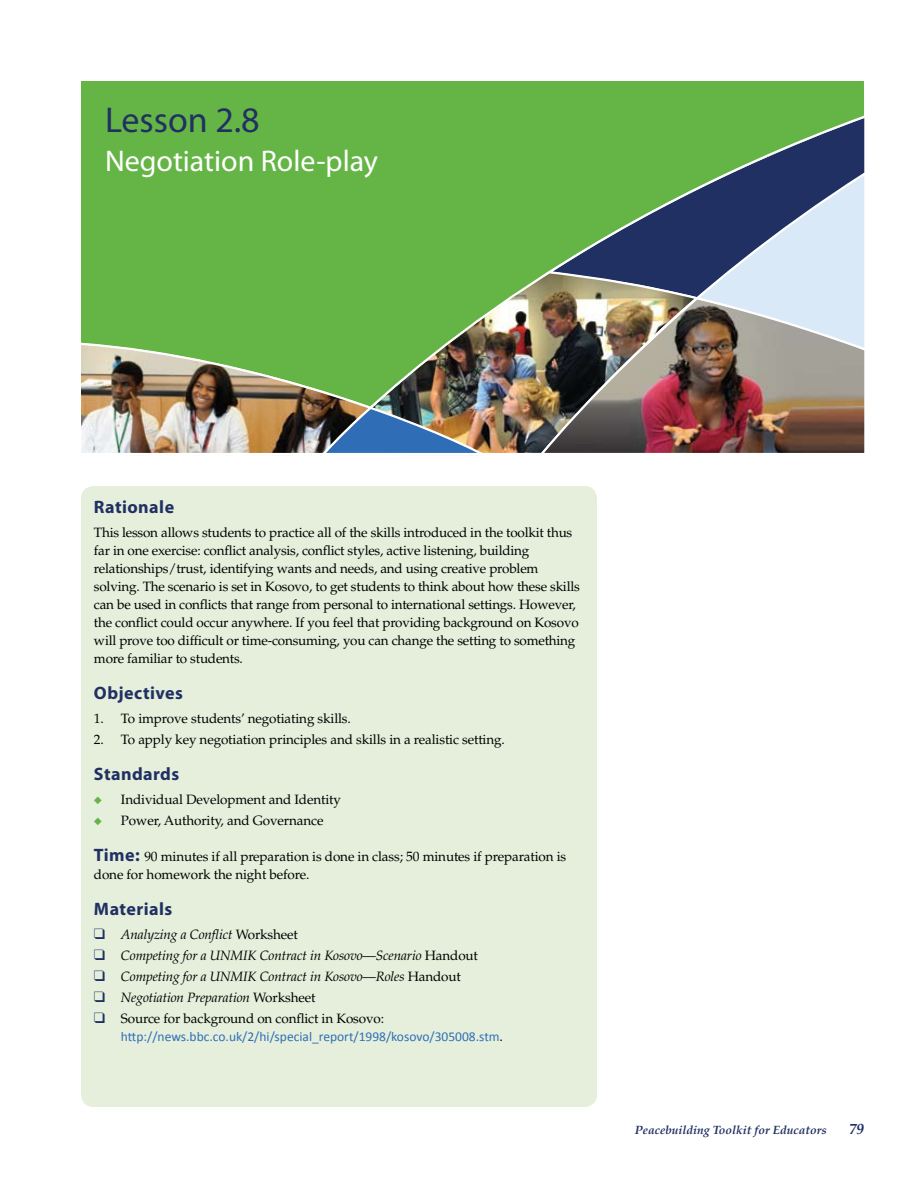
<style>
.page{position:relative;width:918px;height:1188px;background:#fff}
.page>*{position:absolute;margin:0;border:0;box-sizing:border-box;transform-origin:0 0}
.t1{font:36px "Myriad Pro";color:#203062}
.t2{font:30px "Myriad Pro";color:#fff}
.t3{font:700 18px "Myriad Pro";letter-spacing:.025em;color:#203062}
.t4{font:italic 700 15px "Palatino LT Std";color:#203062}
.t5{font:13.5px/18px "Palatino LT Std";letter-spacing:-.015em;color:#000}
.t6{font:italic 13.5px "Palatino LT Std";letter-spacing:-.01em;color:#000}
.t7{font:13.5px "Calibri";color:#2f6eb6}
.t8{font:italic 700 12px "Palatino LT Std";color:#203062}
.s1{color:#65b546}
.s2{font-family:"Myriad Pro";font-weight:700;font-size:18px;color:#203062}
.s3{color:#203062}
.s4{font-style:normal}
.s5{color:#000}
</style>
<div class="page">
<div style="left:82px;top:82px;width:781px;height:259px;background:#65b546"></div>
<svg style="left:320px;top:113px;width:543px;height:339px;background:#68a94d"></svg>
<img style="left:539px;top:170px;width:324px;height:282px">
<img style="left:82px;top:341px;width:405px;height:111px">
<div style="left:78px;top:78px;width:789px;height:378px;border:3px solid #fff"></div>
<svg style="left:78px;top:78px;width:789px;height:1px"></svg>
<div style="left:81px;top:486px;width:516px;height:621px;background:#e5efdc;border-radius:13px"></div>
<h1 class="t1" style="left:105px;top:98px;width:156px">Lesson 2.8</h1>
<h2 class="t2" style="left:105px;top:142px;width:275px">Negotiation Role-play</h2>
<h3 class="t3" style="left:94px;top:495px;width:82px">Rationale</h3>
<p class="t5" style="left:94px;top:524px;width:487px">This lesson allows students to practice all of the skills introduced in the toolkit thus far in one exercise: conflict analysis, conflict styles, active listening, building relationships/trust, identifying wants and needs, and using creative problem solving. The scenario is set in Kosovo, to get students to think about how these skills can be used in conflicts that range from personal to international settings. However, the conflict could occur anywhere. If you feel that providing background on Kosovo will prove too difficult or time-consuming, you can change the setting to something more familiar to students.</p>
<h3 class="t3" style="left:94px;top:681px;width:91px">Objectives</h3>
<p class="t5" style="left:94px;top:710px;width:258px">1. To improve students’ negotiating skills.</p>
<p class="t5" style="left:94px;top:731px;width:412px">2. To apply key negotiation principles and skills in a realistic setting.</p>
<h3 class="t3" style="left:94px;top:762px;width:87px">Standards</h3>
<p class="t5" style="left:94px;top:791px;width:249px"><span class="s1">◆</span> Individual Development and Identity</p>
<p class="t5" style="left:94px;top:812px;width:231px"><span class="s1">◆</span> Power, Authority, and Governance</p>
<p class="t5" style="left:94px;top:848px;width:474px"><span class="s2">Time:</span> 90 minutes if all preparation is done in class; 50 minutes if preparation is done for homework the night before.</p>
<h3 class="t3" style="left:94px;top:897px;width:80px">Materials</h3>
<p class="t6" style="left:94px;top:927px;width:206px"><span class="s3">❑</span> Analyzing a Conflict <span class="s4">Worksheet</span></p>
<p class="t6" style="left:94px;top:948px;width:386px"><span class="s3">❑</span> Competing for a UNMIK Contract in Kosovo<span class="s4">—</span>Scenario <span class="s4">Handout</span></p>
<p class="t6" style="left:94px;top:969px;width:368px"><span class="s3">❑</span> Competing for a UNMIK Contract in Kosovo<span class="s4">—</span>Roles <span class="s4">Handout</span></p>
<p class="t6" style="left:94px;top:990px;width:223px"><span class="s3">❑</span> Negotiation Preparation <span class="s4">Worksheet</span></p>
<p class="t5" style="left:94px;top:1010px;width:292px"><span class="s3">❑</span> Source for background on conflict in Kosovo:</p>
<p class="t7" style="left:121px;top:1028px;width:384px">http://news.bbc.co.uk/2/hi/special_report/1998/kosovo/305008.stm<span class="s5">.</span></p>
<p class="t8" style="left:635px;top:1123px;width:194px">Peacebuilding Toolkit for Educators</p>
<p class="t4" style="left:849px;top:1120px;width:16px">79</p>
</div>
